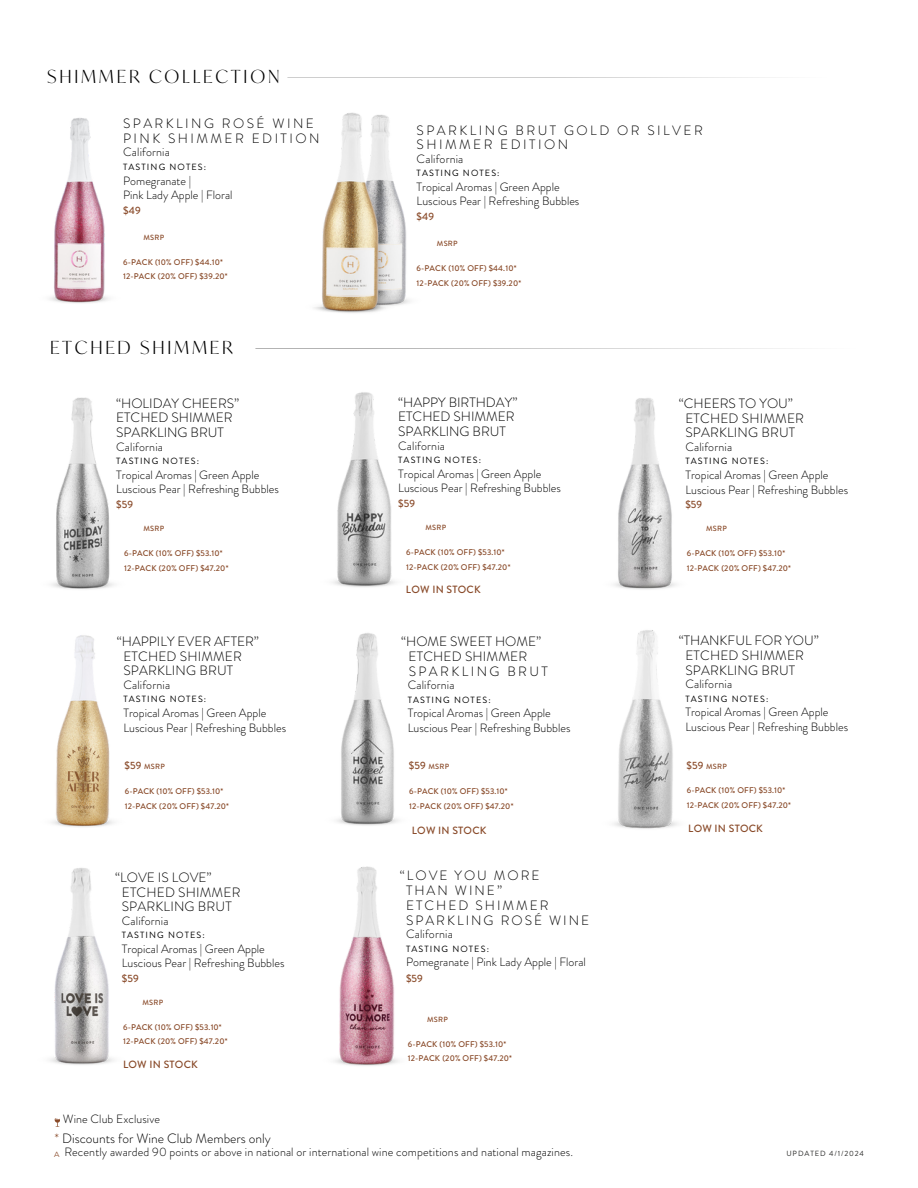
<style>
.page{position:relative;width:918px;height:1188px;background:#fff}
.page>*{position:absolute;margin:0;border:0;box-sizing:border-box;transform-origin:0 0}
.t1{font:300 18px "Ivy Mode";letter-spacing:.155em;color:#000}
.t2{font:300 13.5px/14.7px "Brandon Grotesque";letter-spacing:.015em;color:#000}
.t3{font:300 13.5px/14.7px "Brandon Grotesque";letter-spacing:.18em;color:#000}
.t4{font:300 13.5px/14.7px "Brandon Grotesque";letter-spacing:.15em;color:#000}
.t5{font:300 12px/14.7px "Brandon Grotesque";color:#000}
.t6{font:500 10.5px "Brandon Grotesque";letter-spacing:.02em;color:#894a29}
.t7{font:9px "Brandon Grotesque";letter-spacing:.125em;color:#000}
.t8{font:500 8.25px/14.7px "Brandon Grotesque";letter-spacing:.015em;color:#894a29}
.t9{font:500 7.5px "Brandon Grotesque";letter-spacing:.04em;color:#894a29}
.t10{font:7.5px "Brandon Grotesque";letter-spacing:.12em;color:#2a2a29}
.t11{font:7.5px "Montserrat";color:#894a29}
.s1{color:#894a29}
</style>
<div class="page">
<img style="left:314px;top:112px;width:96px;height:201px">
<img style="left:49px;top:118px;width:60px;height:185px">
<svg style="left:55px;top:1118px;width:5px;height:9px"></svg>
<hr style="left:255px;top:348px;width:607px;height:1px;background:#000">
<hr style="left:287px;top:77px;width:545px;height:1px;background:#000">
<img style="left:335px;top:866px;width:63px;height:200px">
<img style="left:614px;top:398px;width:62px;height:192px">
<img style="left:51px;top:397px;width:63px;height:192px">
<img style="left:52px;top:635px;width:62px;height:192px">
<img style="left:332px;top:392px;width:63px;height:195px">
<img style="left:614px;top:630px;width:63px;height:199px">
<img style="left:50px;top:868px;width:64px;height:197px">
<img style="left:336px;top:633px;width:62px;height:193px">
<p class="t1" style="left:47px;top:65px;width:234px">SHIMMER COLLECTION</p>
<h4 class="t3" style="left:123px;top:116px;width:198px">SPARKLING ROSÉ WINE<br>PINK SHIMMER EDITION</h4>
<h4 class="t5" style="left:123px;top:145px;width:48px">California</h4>
<h4 class="t7" style="left:123px;top:160px;width:84px">TASTING NOTES:</h4>
<h4 class="t5" style="left:123px;top:173px;width:111px">Pomegranate |<br>Pink Lady Apple | Floral</h4>
<h4 class="t6" style="left:123px;top:203px;width:19px">$49</h4>
<h2 class="t9" style="left:143px;top:232px;width:22px">MSRP</h2>
<h3 class="t8" style="left:123px;top:255px;width:106px">6-PACK (10% OFF) $44.10*<br>12-PACK (20% OFF) $39.20*</h3>
<h4 class="t1" style="left:50px;top:337px;width:184px">ETCHED SHIMMER</h4>
<p class="t2" style="left:116px;top:396px;width:124px">“HOLIDAY CHEERS”<br>ETCHED SHIMMER<br>SPARKLING BRUT</p>
<p class="t5" style="left:116px;top:439px;width:48px">California</p>
<p class="t7" style="left:116px;top:455px;width:84px">TASTING NOTES:</p>
<p class="t5" style="left:116px;top:467px;width:164px">Tropical Aromas | Green Apple<br>Luscious Pear | Refreshing Bubbles</p>
<p class="t6" style="left:116px;top:497px;width:18px">$59</p>
<h2 class="t9" style="left:143px;top:523px;width:22px">MSRP</h2>
<p class="t8" style="left:124px;top:546px;width:106px">6-PACK (10% OFF) $53.10*<br>12-PACK (20% OFF) $47.20*</p>
<h4 class="t2" style="left:117px;top:634px;width:144px">“HAPPILY EVER AFTER”</h4>
<p class="t2" style="left:123px;top:649px;width:120px">ETCHED SHIMMER<br>SPARKLING BRUT</p>
<p class="t5" style="left:123px;top:677px;width:48px">California</p>
<p class="t7" style="left:123px;top:693px;width:84px">TASTING NOTES:</p>
<p class="t5" style="left:123px;top:706px;width:164px">Tropical Aromas | Green Apple<br>Luscious Pear | Refreshing Bubbles</p>
<h2 class="t6" style="left:125px;top:758px;width:18px">$59</h2>
<h4 class="t9" style="left:144px;top:761px;width:22px">MSRP</h4>
<h4 class="t8" style="left:125px;top:784px;width:106px">6-PACK (10% OFF) $53.10*<br>12-PACK (20% OFF) $47.20*</h4>
<p class="t2" style="left:115px;top:870px;width:98px">“LOVE IS LOVE”</p>
<p class="t2" style="left:122px;top:885px;width:120px">ETCHED SHIMMER<br>SPARKLING BRUT</p>
<p class="t5" style="left:122px;top:913px;width:48px">California</p>
<p class="t7" style="left:122px;top:929px;width:84px">TASTING NOTES:</p>
<p class="t5" style="left:122px;top:941px;width:164px">Tropical Aromas | Green Apple<br>Luscious Pear | Refreshing Bubbles</p>
<p class="t6" style="left:122px;top:971px;width:18px">$59</p>
<p class="t9" style="left:142px;top:997px;width:22px">MSRP</p>
<h2 class="t8" style="left:123px;top:1020px;width:106px">6-PACK (10% OFF) $53.10*<br>12-PACK (20% OFF) $47.20*</h2>
<h2 class="t6" style="left:123px;top:1057px;width:76px">LOW IN STOCK</h2>
<p class="t3" style="left:417px;top:123px;width:288px">SPARKLING BRUT GOLD OR SILVER<br>SHIMMER EDITION</p>
<p class="t5" style="left:417px;top:151px;width:48px">California</p>
<p class="t7" style="left:417px;top:167px;width:84px">TASTING NOTES:</p>
<p class="t5" style="left:417px;top:179px;width:164px">Tropical Aromas | Green Apple<br>Luscious Pear | Refreshing Bubbles</p>
<p class="t6" style="left:417px;top:209px;width:19px">$49</p>
<h5 class="t9" style="left:437px;top:238px;width:22px">MSRP</h5>
<h5 class="t8" style="left:417px;top:261px;width:106px">6-PACK (10% OFF) $44.10*<br>12-PACK (20% OFF) $39.20*</h5>
<p class="t2" style="left:398px;top:395px;width:121px">“HAPPY BIRTHDAY”<br>ETCHED SHIMMER<br>SPARKLING BRUT</p>
<p class="t5" style="left:398px;top:438px;width:48px">California</p>
<p class="t7" style="left:398px;top:454px;width:84px">TASTING NOTES:</p>
<p class="t5" style="left:398px;top:466px;width:164px">Tropical Aromas | Green Apple<br>Luscious Pear | Refreshing Bubbles</p>
<p class="t6" style="left:398px;top:496px;width:18px">$59</p>
<h5 class="t2" style="left:679px;top:396px;width:116px">“CHEERS TO YOU”</h5>
<p class="t2" style="left:685px;top:411px;width:120px">ETCHED SHIMMER<br>SPARKLING BRUT</p>
<p class="t5" style="left:685px;top:440px;width:48px">California</p>
<p class="t7" style="left:685px;top:455px;width:84px">TASTING NOTES:</p>
<p class="t5" style="left:685px;top:468px;width:164px">Tropical Aromas | Green Apple<br>Luscious Pear | Refreshing Bubbles</p>
<p class="t6" style="left:685px;top:497px;width:18px">$59</p>
<p class="t9" style="left:425px;top:522px;width:22px">MSRP</p>
<p class="t9" style="left:706px;top:523px;width:22px">MSRP</p>
<p class="t8" style="left:406px;top:545px;width:106px">6-PACK (10% OFF) $53.10*<br>12-PACK (20% OFF) $47.20*</p>
<h4 class="t8" style="left:687px;top:546px;width:106px">6-PACK (10% OFF) $53.10*<br>12-PACK (20% OFF) $47.20*</h4>
<h4 class="t6" style="left:406px;top:582px;width:76px">LOW IN STOCK</h4>
<h2 class="t2" style="left:401px;top:634px;width:141px">“HOME SWEET HOME”</h2>
<h4 class="t2" style="left:409px;top:649px;width:120px">ETCHED SHIMMER</h4>
<p class="t3" style="left:409px;top:664px;width:141px">SPARKLING BRUT</p>
<p class="t5" style="left:408px;top:678px;width:48px">California</p>
<p class="t7" style="left:408px;top:693px;width:84px">TASTING NOTES:</p>
<p class="t5" style="left:408px;top:706px;width:164px">Tropical Aromas | Green Apple<br>Luscious Pear | Refreshing Bubbles</p>
<h6 class="t2" style="left:679px;top:633px;width:141px">“THANKFUL FOR YOU”</h6>
<p class="t2" style="left:685px;top:648px;width:120px">ETCHED SHIMMER<br>SPARKLING BRUT</p>
<p class="t5" style="left:685px;top:677px;width:48px">California</p>
<p class="t7" style="left:685px;top:692px;width:84px">TASTING NOTES:</p>
<p class="t5" style="left:685px;top:705px;width:164px">Tropical Aromas | Green Apple<br>Luscious Pear | Refreshing Bubbles</p>
<h2 class="t6" style="left:409px;top:758px;width:18px">$59</h2>
<h5 class="t9" style="left:428px;top:761px;width:22px">MSRP</h5>
<h4 class="t6" style="left:687px;top:758px;width:18px">$59</h4>
<p class="t9" style="left:706px;top:761px;width:22px">MSRP</p>
<p class="t8" style="left:409px;top:784px;width:106px">6-PACK (10% OFF) $53.10*<br>12-PACK (20% OFF) $47.20*</p>
<h3 class="t8" style="left:687px;top:783px;width:106px">6-PACK (10% OFF) $53.10*<br>12-PACK (20% OFF) $47.20*</h3>
<p class="t6" style="left:412px;top:823px;width:76px">LOW IN STOCK</p>
<p class="t6" style="left:688px;top:821px;width:76px">LOW IN STOCK</p>
<p class="t4" style="left:400px;top:868px;width:141px">“LOVE YOU MORE</p>
<p class="t4" style="left:406px;top:883px;width:185px">THAN WINE”<br>ETCHED SHIMMER<br>SPARKLING ROSÉ WINE</p>
<p class="t5" style="left:406px;top:927px;width:48px">California</p>
<p class="t7" style="left:406px;top:942px;width:84px">TASTING NOTES:</p>
<p class="t5" style="left:406px;top:955px;width:181px">Pomegranate | Pink Lady Apple | Floral</p>
<p class="t6" style="left:406px;top:971px;width:18px">$59</p>
<p class="t9" style="left:427px;top:1014px;width:22px">MSRP</p>
<p class="t8" style="left:408px;top:1037px;width:106px">6-PACK (10% OFF) $53.10*<br>12-PACK (20% OFF) $47.20*</p>
<h6 class="t5" style="left:63px;top:1112px;width:99px">Wine Club Exclusive</h6>
<p class="t2" style="left:55px;top:1131px;width:218px"><span class="s1">*</span> Discounts for Wine Club Members only</p>
<h6 class="t11" style="left:54px;top:1150px;width:7px">A</h6>
<p class="t5" style="left:64px;top:1145px;width:510px">Recently awarded 90 points or above in national or international wine competitions and national magazines.</p>
<h2 class="t10" style="left:786px;top:1148px;width:79px">UPDATED 4/1/2024</h2>
</div>
